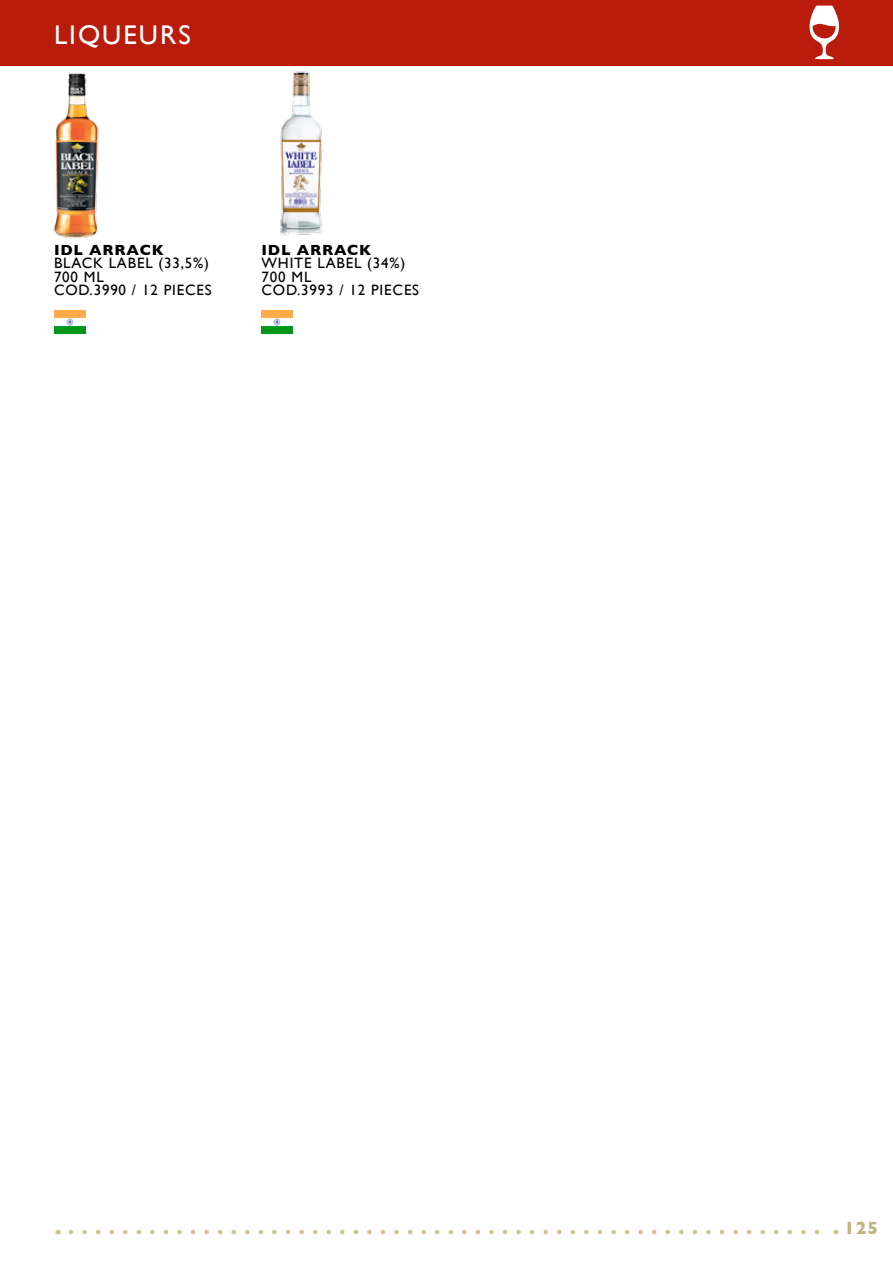
<style>
.page{position:relative;width:893px;height:1263px;background:#fff}
.page>*{position:absolute;margin:0;border:0;box-sizing:border-box;transform-origin:0 0}
.t1{font:27px "Gill Sans";letter-spacing:.075em;color:#fff}
.t2{font:700 18px "Gill Sans";color:#c0b380}
.t3{font:15px/13.5px "Gill Sans";letter-spacing:.055em;color:#000}
.t4{font:700 15px "Gill Sans";letter-spacing:.055em;color:#000}
</style>
<div class="page">
<div style="left:0;top:0;width:893px;height:65px;background:#b91c0a"></div>
<svg style="left:809px;top:5px;width:30px;height:55px"></svg>
<img style="left:54px;top:311px;width:31px;height:22px">
<img style="left:261px;top:310px;width:32px;height:23px">
<img style="left:263px;top:65px;width:64px;height:170px">
<img style="left:53px;top:72px;width:46px;height:167px">
<svg style="left:71px;top:1230px;width:749px;height:4px"></svg>
<h1 class="t1" style="left:54px;top:19px;width:138px">LIQUEURS</h1>
<p class="t4" style="left:54px;top:241px;width:11px">IDL</p>
<p class="t4" style="left:89px;top:241px;width:76px">ARRACK</p>
<p class="t3" style="left:54px;top:256px;width:29px">BLACK</p>
<p class="t3" style="left:109px;top:256px;width:102px">LABEL (33,5%)</p>
<p class="t3" style="left:54px;top:270px;width:159px">700 ML<br>COD.3990 / 12 PIECES</p>
<p class="t4" style="left:261px;top:241px;width:11px">IDL</p>
<p class="t4" style="left:297px;top:241px;width:76px">ARRACK</p>
<p class="t3" style="left:261px;top:256px;width:159px">WHITE LABEL (34%)<br>700 ML<br>COD.3993 / 12 PIECES</p>
<p class="t2" style="left:844px;top:1217px;width:36px">125</p>
</div>
